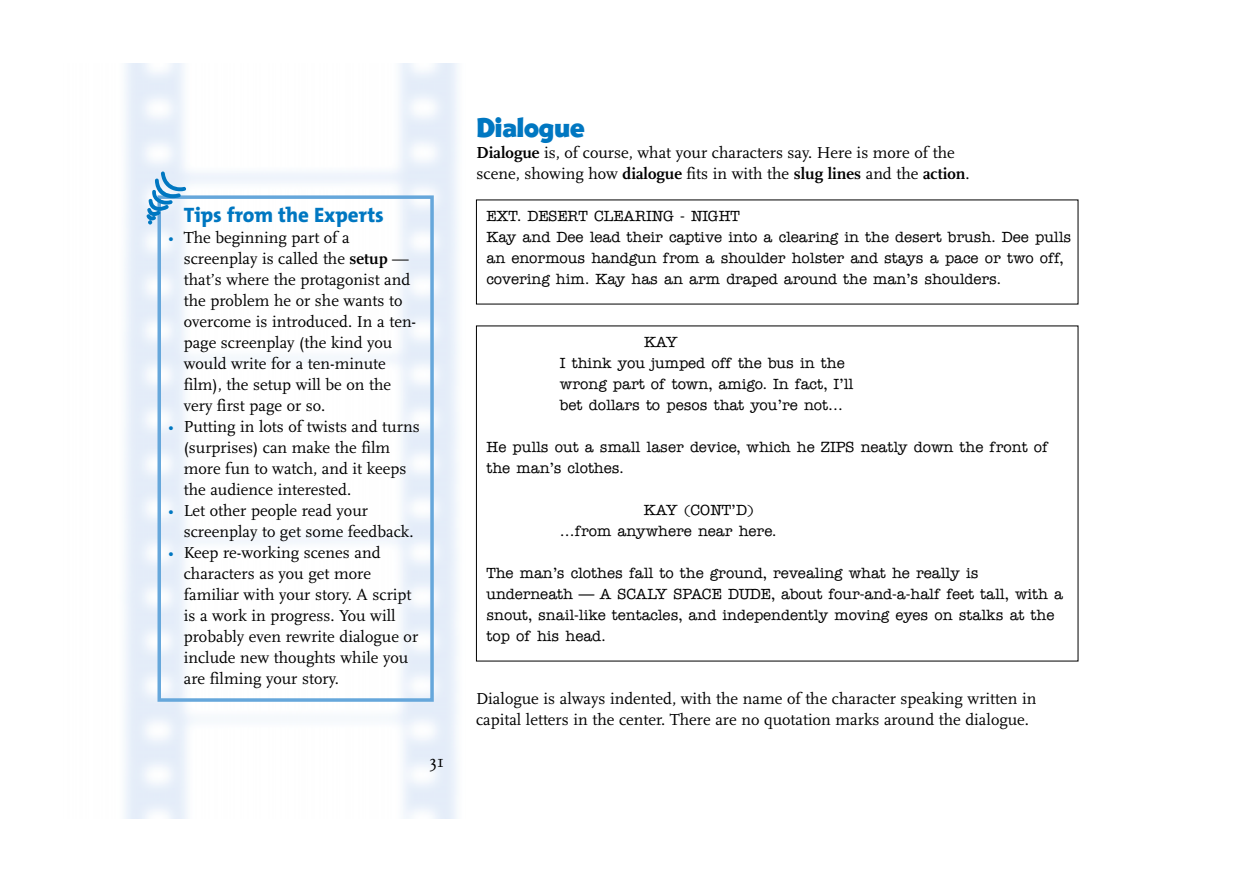
<style>
.page{position:relative;width:1260px;height:882px;background:#fff}
.page>*{position:absolute;margin:0;border:0;box-sizing:border-box;transform-origin:0 0}
.t1{font:500 63px "Mini Pics Confetti";color:#0077c1}
.t2{font:28px "New Bernhard Gothic Ext Hvy";color:#0077c1}
.t3{font:800 21px "The Mix";color:#0077c1}
.t4{font:17.5px "Scala";color:#000}
.t5{font:16.62px/21px "Scala";color:#000}
.t6{font:500 14.88px/21px "American Typewriter";color:#000}
.s1{color:#0077c1}
.s2{font-weight:700}
</style>
<div class="page">
<div style="left:158px;top:195px;width:276px;height:507px;border:4px solid #66a7db"></div>
<h1 class="t1" style="left:145px;top:168px;width:44px">o</h1>
<p class="t3" style="left:184px;top:207px;width:202px">Tips from the Experts</p>
<p class="t5" style="left:184px;top:229px;width:234px;text-indent:-16px"><span class="s1">•</span> The beginning part of a screenplay is called the <span class="s2">setup</span> — that’s where the protagonist and the problem he or she wants to overcome is introduced. In a ten&shy;page screenplay (the kind you would write for a ten-minute film), the setup will be on the very first page or so.</p>
<p class="t5" style="left:184px;top:418px;width:237px;text-indent:-16px"><span class="s1">•</span> Putting in lots of twists and turns (surprises) can make the film more fun to watch, and it keeps the audience interested.</p>
<p class="t5" style="left:184px;top:502px;width:231px;text-indent:-16px"><span class="s1">•</span> Let other people read your screenplay to get some feedback.</p>
<p class="t5" style="left:184px;top:544px;width:236px;text-indent:-16px"><span class="s1">•</span> Keep re-working scenes and characters as you get more familiar with your story. A script is a work in progress. You will probably even rewrite dialogue or include new thoughts while you are filming your story.</p>
<p class="t4" style="left:430px;top:753px;width:16px">31</p>
<h2 class="t2" style="left:477px;top:116px;width:109px">Dialogue</h2>
<p class="t5" style="left:477px;top:144px;width:495px"><span class="s2">Dialogue</span> is, of course, what your characters say. Here is more of the scene, showing how <span class="s2">dialogue</span> fits in with the <span class="s2">slug lines</span> and the <span class="s2">action</span>.</p>
<p class="t6" style="left:486px;top:206px;width:586px">EXT. DESERT CLEARING - NIGHT<br>Kay and Dee lead their captive into a clearing in the desert brush. Dee pulls an enormous handgun from a shoulder holster and stays a pace or two off, covering him. Kay has an arm draped around the man’s shoulders.</p>
<p class="t6" style="left:560px;top:332px;width:295px;text-indent:84px">KAY<br>I think you jumped off the bus in the wrong part of town, amigo. In fact, I’ll bet dollars to pesos that you’re not…</p>
<p class="t6" style="left:486px;top:437px;width:563px">He pulls out a small laser device, which he ZIPS neatly down the front of the man’s clothes.</p>
<p class="t6" style="left:560px;top:500px;width:218px;text-indent:84px">KAY (CONT’D) …from anywhere near here.</p>
<p class="t6" style="left:486px;top:563px;width:578px">The man’s clothes fall to the ground, revealing what he really is underneath — A SCALY SPACE DUDE, about four-and-a-half feet tall, with a snout, snail-like tentacles, and independently moving eyes on stalks at the top of his head.</p>
<p class="t5" style="left:476px;top:689px;width:562px">Dialogue is always indented, with the name of the character speaking written in capital letters in the center. There are no quotation marks around the dialogue.</p>
</div>
